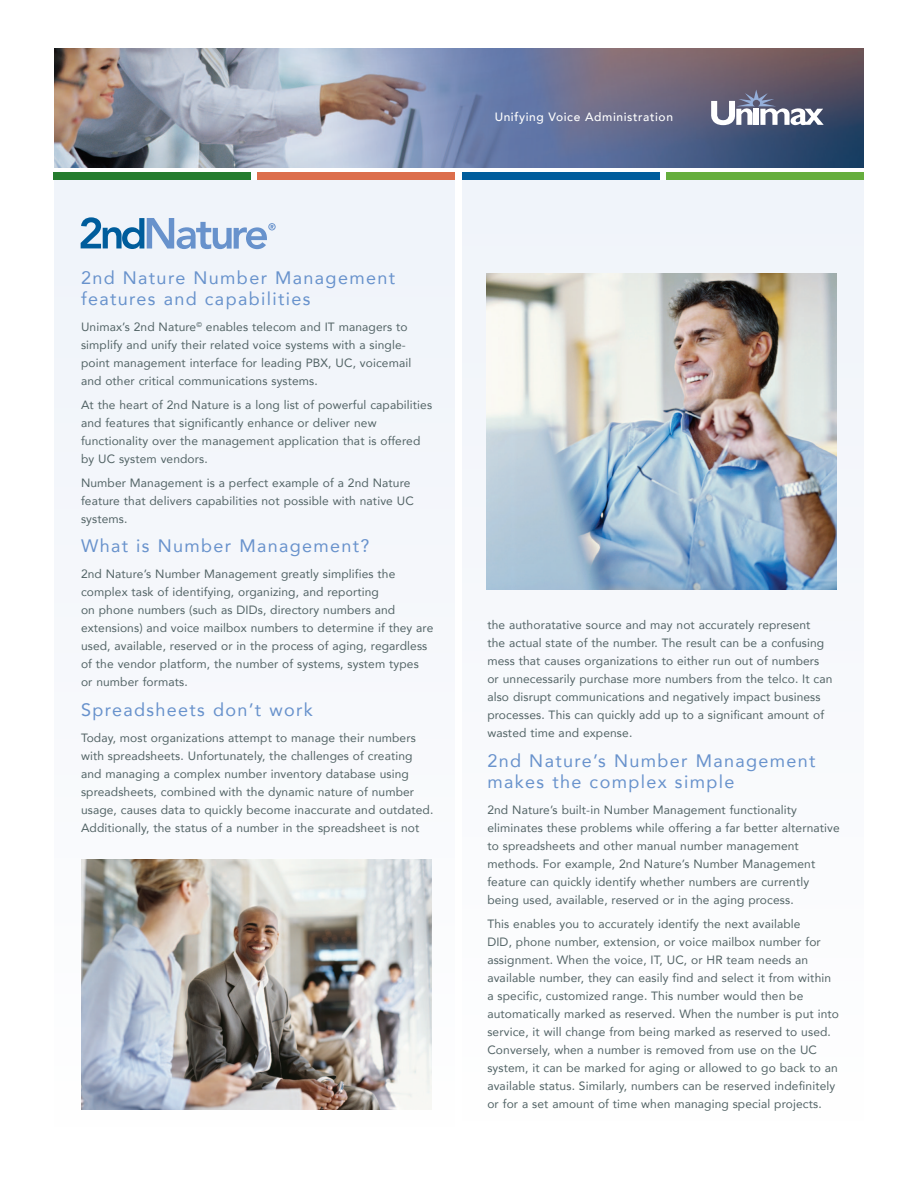
<style>
.page{position:relative;width:918px;height:1188px;background:#fff}
.page>*{position:absolute;margin:0;border:0;box-sizing:border-box;transform-origin:0 0}
.Sub_main{font:18px/21px "Avenir";letter-spacing:.075em;color:#6892cc}
.copy1{font:12px/18px "Avenir";letter-spacing:.01em;color:#526365}
.QUOTEBOX{font:500 12px "Avenir";letter-spacing:.05em;color:#fff}
</style>
<div class="page">
<div style="left:53px;top:172px;width:198px;height:8px;background:#257c2e"></div>
<div style="left:258px;top:172px;width:197px;height:8px;background:#dc6e4c"></div>
<div style="left:462px;top:172px;width:198px;height:8px;background:#005d9c"></div>
<div style="left:667px;top:172px;width:197px;height:8px;background:#66ae3d"></div>
<div style="left:462px;top:181px;width:402px;height:967px;background:#f9fafd"></div>
<div style="left:54px;top:181px;width:401px;height:967px;background:#f5f7fb"></div>
<img style="left:54px;top:48px;width:810px;height:120px">
<svg style="left:711px;top:90px;width:113px;height:36px"></svg>
<svg style="left:81px;top:217px;width:195px;height:32px"></svg>
<img style="left:81px;top:860px;width:351px;height:249px">
<img style="left:486px;top:273px;width:351px;height:317px">
<p class="QUOTEBOX" style="left:495px;top:107px;width:180px">Unifying Voice Administration</p>
<p class="Sub_main" style="left:81px;top:266px;width:316px">2nd Nature Number Management features and capabilities</p>
<p class="copy1" style="left:81px;top:317px;width:332px">Unimax’s 2nd Nature<sup>©</sup> enables telecom and IT managers to simplify and unify their related voice systems with a single&shy;point management interface for leading PBX, UC, voicemail and other critical communications systems.</p>
<p class="copy1" style="left:81px;top:395px;width:353px">At the heart of 2nd Nature is a long list of powerful capabilities and features that significantly enhance or deliver new functionality over the management application that is offered by UC system vendors.</p>
<p class="copy1" style="left:81px;top:473px;width:334px">Number Management is a perfect example of a 2nd Nature feature that delivers capabilities not possible with native UC systems.</p>
<p class="Sub_main" style="left:81px;top:535px;width:290px">What is Number Management?</p>
<p class="copy1" style="left:81px;top:565px;width:354px">2nd Nature’s Number Management greatly simplifies the complex task of identifying, organizing, and reporting<br>on phone numbers (such as DIDs, directory numbers and extensions) and voice mailbox numbers to determine if they are used, available, reserved or in the process of aging, regardless of the vendor platform, the number of systems, system types<br>or number formats.</p>
<p class="Sub_main" style="left:81px;top:699px;width:233px">Spreadsheets don’t work</p>
<p class="copy1" style="left:81px;top:729px;width:354px">Today, most organizations attempt to manage their numbers with spreadsheets. Unfortunately, the challenges of creating and managing a complex number inventory database using spreadsheets, combined with the dynamic nature of number usage, causes data to quickly become inaccurate and outdated.<br>Additionally, the status of a number in the spreadsheet is not</p>
<p class="copy1" style="left:487px;top:615px;width:347px">the authoratative source and may not accurately represent<br>the actual state of the number. The result can be a confusing mess that causes organizations to either run out of numbers or unnecessarily purchase more numbers from the telco. It can also disrupt communications and negatively impact business processes. This can quickly add up to a significant amount of wasted time and expense.</p>
<p class="Sub_main" style="left:487px;top:749px;width:330px">2nd Nature’s Number Management makes the complex simple</p>
<p class="copy1" style="left:487px;top:800px;width:354px">2nd Nature’s built-in Number Management functionality eliminates these problems while offering a far better alternative to spreadsheets and other manual number management methods. For example, 2nd Nature’s Number Management feature can quickly identify whether numbers are currently being used, available, reserved or in the aging process.</p>
<p class="copy1" style="left:487px;top:914px;width:353px">This enables you to accurately identify the next available<br>DID, phone number, extension, or voice mailbox number for assignment. When the voice, IT, UC, or HR team needs an available number, they can easily find and select it from within a specific, customized range. This number would then be automatically marked as reserved. When the number is put into service, it will change from being marked as reserved to used.<br>Conversely, when a number is removed from use on the UC system, it can be marked for aging or allowed to go back to an available status. Similarly, numbers can be reserved indefinitely or for a set amount of time when managing special projects.</p>
</div>
